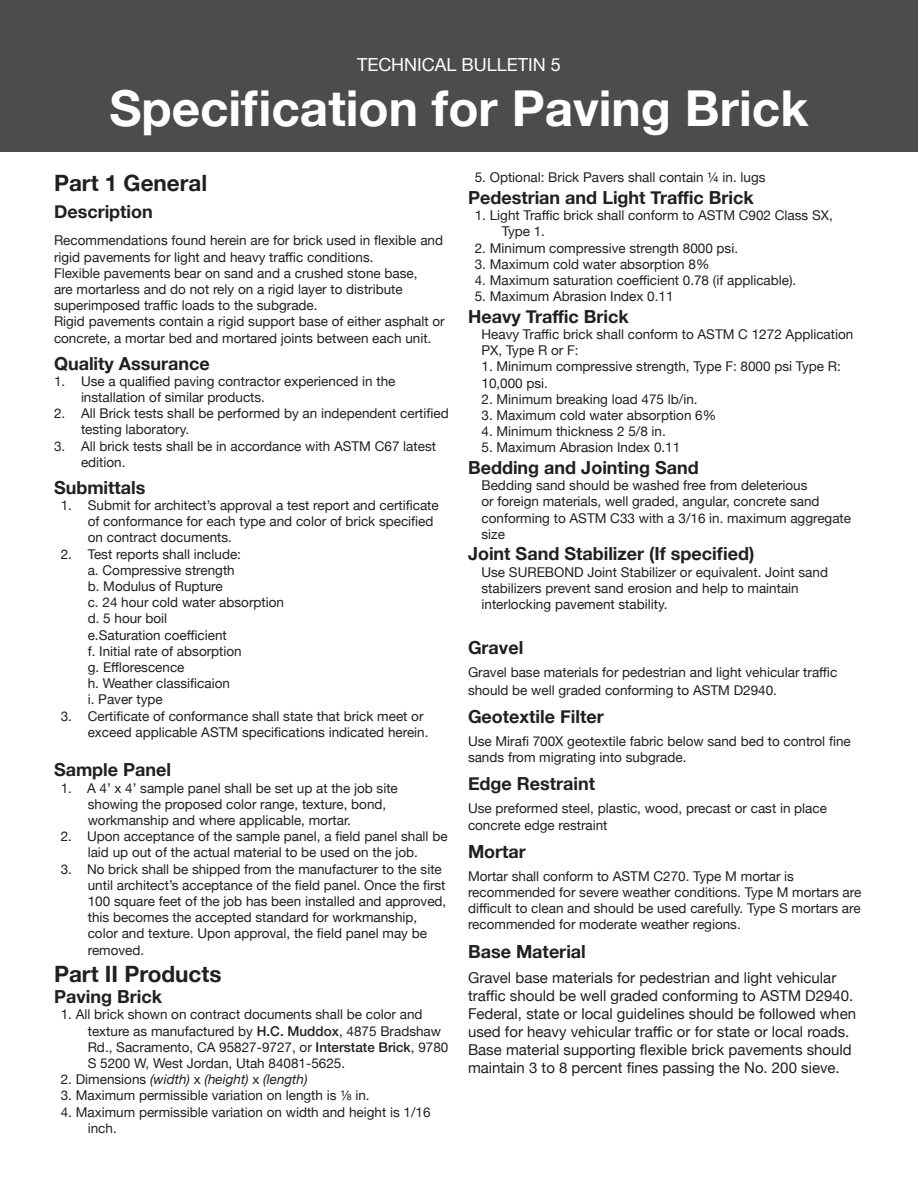
<style>
.page{position:relative;width:918px;height:1188px;background:#fff}
.page>*{position:absolute;margin:0;border:0;box-sizing:border-box;transform-origin:0 0}
.t1{font:700 49.5px "Helvetica Neue";color:#fff}
.t2{font:700 22.5px "Helvetica Neue";color:#231f20}
.t3{font:700 18px "Helvetica Neue";color:#231f20}
.t4{font:18px "Helvetica Neue";color:#fff}
.t5{font:15px/18px "Helvetica Neue";color:#231f20}
.t6{font:13.5px/16.2px "Helvetica Neue";color:#231f20}
.t7{font:italic 13.5px "Helvetica Neue";color:#231f20}
.s1{font-weight:500}
.s2{font-style:normal}
</style>
<div class="page">
<div style="left:0;top:0;width:918px;height:151px;background:#4b4c4d"></div>
<p class="t4" style="left:357px;top:52px;width:205px">TECHNICAL BULLETIN 5</p>
<p class="t1" style="left:109px;top:70px;width:701px">Specification for Paving Brick</p>
<p class="t2" style="left:54px;top:166px;width:155px">Part 1 General</p>
<p class="t3" style="left:54px;top:198px;width:100px">Description</p>
<p class="t6" style="left:54px;top:233px;width:391px">Recommendations found herein are for brick used in flexible and rigid pavements for light and heavy traffic conditions.</p>
<p class="t6" style="left:54px;top:266px;width:365px">Flexible pavements bear on sand and a crushed stone base, are mortarless and do not rely on a rigid layer to distribute superimposed traffic loads to the subgrade.</p>
<p class="t6" style="left:54px;top:314px;width:392px">Rigid pavements contain a rigid support base of either asphalt or concrete, a mortar bed and mortared joints between each unit.</p>
<p class="t3" style="left:54px;top:349px;width:157px">Quality Assurance</p>
<p class="t6" style="left:81px;top:374px;width:316px;text-indent:-27px">1. Use a qualified paving contractor experienced in the installation of similar products.</p>
<p class="t6" style="left:81px;top:406px;width:369px;text-indent:-27px">2. All Brick tests shall be performed by an independent certified testing laboratory.</p>
<p class="t6" style="left:81px;top:439px;width:357px;text-indent:-27px">3. All brick tests shall be in accordance with ASTM C67 latest edition.</p>
<p class="t3" style="left:54px;top:473px;width:93px">Submittals</p>
<p class="t6" style="left:88px;top:498px;width:353px;text-indent:-27px">1. Submit for architect’s approval a test report and certificate of conformance for each type and color of brick specified on contract documents.</p>
<p class="t6" style="left:88px;top:547px;width:198px;text-indent:-27px">2. Test reports shall include:<br>a. Compressive strength<br>b. Modulus of Rupture<br>c. 24 hour cold water absorption d. 5 hour boil<br>e.Saturation coefficient<br>f. Initial rate of absorption<br>g. Efflorescence<br>h. Weather classificaion<br>i. Paver type</p>
<p class="t6" style="left:88px;top:709px;width:342px;text-indent:-27px">3. Certificate of conformance shall state that brick meet or exceed applicable ASTM specifications indicated herein.</p>
<p class="t3" style="left:54px;top:756px;width:119px">Sample Panel</p>
<p class="t6" style="left:88px;top:781px;width:312px;text-indent:-27px">1. A 4’ x 4’ sample panel shall be set up at the job site showing the proposed color range, texture, bond, workmanship and where applicable, mortar.</p>
<p class="t6" style="left:61px;top:829px;width:388px;text-align:center">2. Upon acceptance of the sample panel, a field panel shall be laid up out of the actual material to be used on the job.</p>
<p class="t6" style="left:88px;top:862px;width:360px;text-indent:-27px">3. No brick shall be shipped from the manufacturer to the site until architect’s acceptance of the field panel. Once the first 100 square feet of the job has been installed and approved, this becomes the accepted standard for workmanship, color and texture. Upon approval, the field panel may be removed.</p>
<p class="t2" style="left:54px;top:956px;width:169px">Part II Products</p>
<p class="t3" style="left:54px;top:983px;width:109px">Paving Brick</p>
<p class="t6" style="left:88px;top:1007px;width:362px;text-indent:-27px">1. All brick shown on contract documents shall be color and texture as manufactured by <span class="s1">H.C. Muddox</span>, 4875 Bradshaw Rd., Sacramento, CA 95827-9727, or <span class="s1">Interstate Brick</span>, 9780<br>S 5200 W, West Jordan, Utah 84081-5625.</p>
<p class="t7" style="left:61px;top:1070px;width:248px"><span class="s2">2. Dimensions</span> (width) <span class="s2">x</span> (height) <span class="s2">x</span> (length)</p>
<p class="t6" style="left:61px;top:1088px;width:310px">3. Maximum permissible variation on length is ⅛ in.</p>
<p class="t6" style="left:88px;top:1105px;width:344px;text-indent:-27px">4. Maximum permissible variation on width and height is 1/16 inch.</p>
<p class="t6" style="left:475px;top:170px;width:292px">5. Optional: Brick Pavers shall contain ¼ in. lugs</p>
<p class="t3" style="left:468px;top:183px;width:287px">Pedestrian and Light Traffic Brick</p>
<p class="t6" style="left:502px;top:208px;width:333px;text-indent:-27px">1. Light Traffic brick shall conform to ASTM C902 Class SX,<br>Type 1.</p>
<p class="t6" style="left:475px;top:240px;width:265px">2. Minimum compressive strength 8000 psi.</p>
<p class="t6" style="left:475px;top:257px;width:236px">3. Maximum cold water absorption 8%</p>
<p class="t6" style="left:475px;top:273px;width:323px">4. Maximum saturation coefficient 0.78 (if applicable).</p>
<p class="t6" style="left:475px;top:289px;width:200px">5. Maximum Abrasion Index 0.11</p>
<p class="t3" style="left:468px;top:302px;width:162px">Heavy Traffic Brick</p>
<p class="t6" style="left:482px;top:327px;width:373px">Heavy Traffic brick shall conform to ASTM C 1272 Application<br>PX, Type R or F:</p>
<p class="t6" style="left:482px;top:359px;width:361px">1. Minimum compressive strength, Type F: 8000 psi Type R:<br>10,000 psi.</p>
<p class="t6" style="left:482px;top:392px;width:218px">2. Minimum breaking load 475 lb/in.</p>
<p class="t6" style="left:482px;top:408px;width:236px">3. Maximum cold water absorption 6%</p>
<p class="t6" style="left:482px;top:424px;width:186px">4. Minimum thickness 2 5/8 in.</p>
<p class="t6" style="left:482px;top:440px;width:200px">5. Maximum Abrasion Index 0.11</p>
<p class="t3" style="left:468px;top:453px;width:232px">Bedding and Jointing Sand</p>
<p class="t6" style="left:482px;top:478px;width:371px">Bedding sand should be washed free from deleterious<br>or foreign materials, well graded, angular, concrete sand conforming to ASTM C33 with a 3/16 in. maximum aggregate size</p>
<p class="t3" style="left:468px;top:540px;width:288px">Joint Sand Stabilizer (If specified)</p>
<p class="t6" style="left:482px;top:564px;width:348px">Use SUREBOND Joint Stabilizer or equivalent. Joint sand stabilizers prevent sand erosion and help to maintain interlocking pavement stability.</p>
<p class="t3" style="left:468px;top:633px;width:57px">Gravel</p>
<p class="t6" style="left:468px;top:663px;width:371px;line-height:18px">Gravel base materials for pedestrian and light vehicular traffic should be well graded conforming to ASTM D2940.</p>
<p class="t3" style="left:468px;top:702px;width:137px">Geotextile Filter</p>
<p class="t6" style="left:468px;top:734px;width:384px">Use Mirafi 700X geotextile fabric below sand bed to control fine sands from migrating into subgrade.</p>
<p class="t3" style="left:468px;top:770px;width:129px">Edge Restraint</p>
<p class="t6" style="left:468px;top:801px;width:361px">Use preformed steel, plastic, wood, precast or cast in place concrete edge restraint</p>
<p class="t3" style="left:468px;top:837px;width:59px">Mortar</p>
<p class="t6" style="left:468px;top:869px;width:395px">Mortar shall conform to ASTM C270. Type M mortar is recommended for severe weather conditions. Type M mortars are difficult to clean and should be used carefully. Type S mortars are recommended for moderate weather regions.</p>
<p class="t3" style="left:468px;top:937px;width:119px">Base Material</p>
<p class="t5" style="left:468px;top:969px;width:390px">Gravel base materials for pedestrian and light vehicular traffic should be well graded conforming to ASTM D2940.<br>Federal, state or local guidelines should be followed when used for heavy vehicular traffic or for state or local roads.<br>Base material supporting flexible brick pavements should maintain 3 to 8 percent fines passing the No. 200 sieve.</p>
</div>
